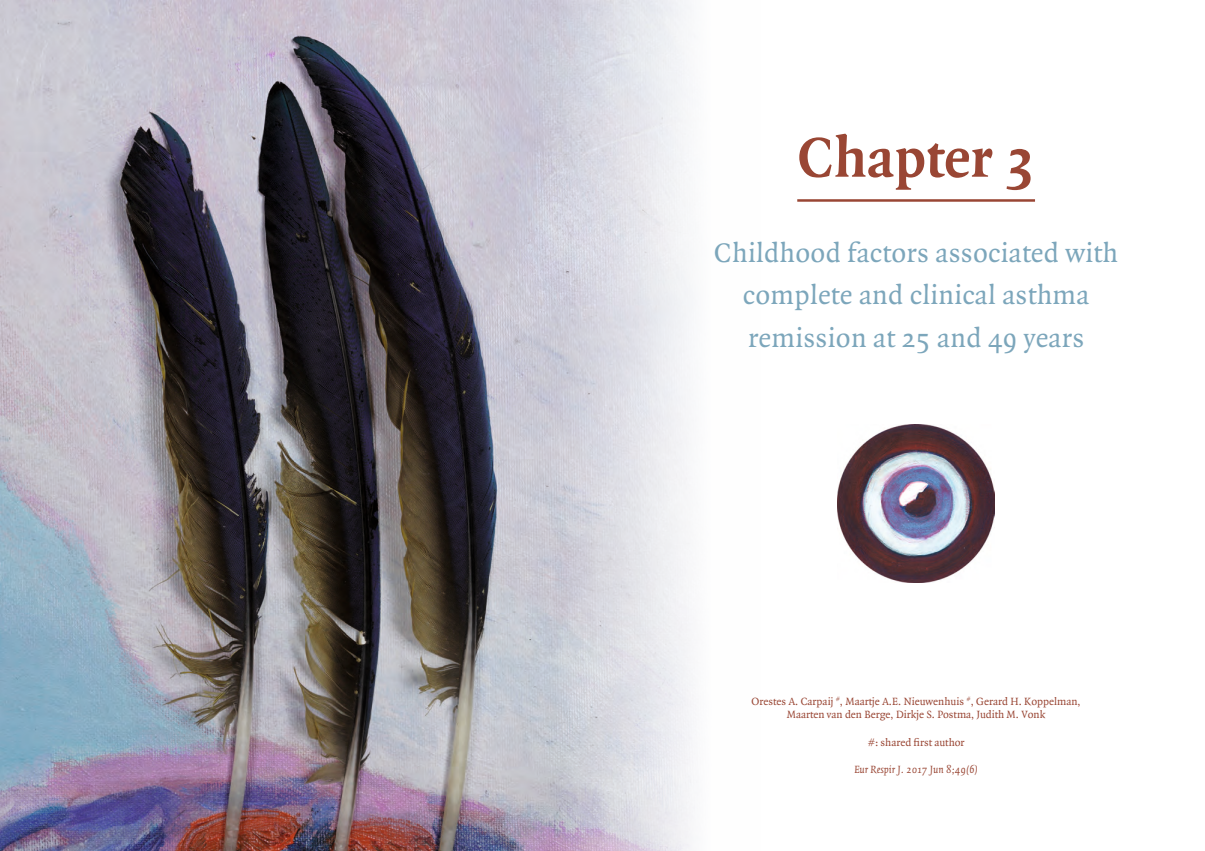
<style>
.page{position:relative;width:1205px;height:851px;background:#fff}
.page>*{position:absolute;margin:0;border:0;box-sizing:border-box;transform-origin:0 0}
.t1{font:700 60px "Quadraat";color:#994634}
.t2{font:28.75px/42.5px "Quadraat";letter-spacing:.01em;color:#7ca6bb;text-align:center}
.t3{font:11.25px/13.8px "Quadraat";color:#994634;text-align:center}
.t4{font:italic 11.25px "Quadraat";color:#994634}
</style>
<div class="page">
<img style="left:837px;top:424px;width:158px;height:158px">
<hr style="left:797px;top:199px;width:238px;height:3px;background:#994634">
<img style="left:0;top:0;width:693px;height:850px">
<h1 class="t1" style="left:797px;top:125px;width:239px">Chapter 3</h1>
<h2 class="t2" style="left:714px;top:232px;width:405px">Childhood factors associated with complete and clinical asthma remission at 25 and 49 years</h2>
<p class="t3" style="left:751px;top:694px;width:330px">Orestes A. Carpaij <sup>#</sup>, Maartje A.E. Nieuwenhuis <sup>#</sup>, Gerard H. Koppelman,<br>Maarten van den Berge, Dirkje S. Postma, Judith M. Vonk</p>
<p class="t3" style="left:867px;top:735px;width:98px">#: shared first author</p>
<p class="t4" style="left:854px;top:763px;width:125px">Eur Respir J. 2017 Jun 8;49(6)</p>
</div>
